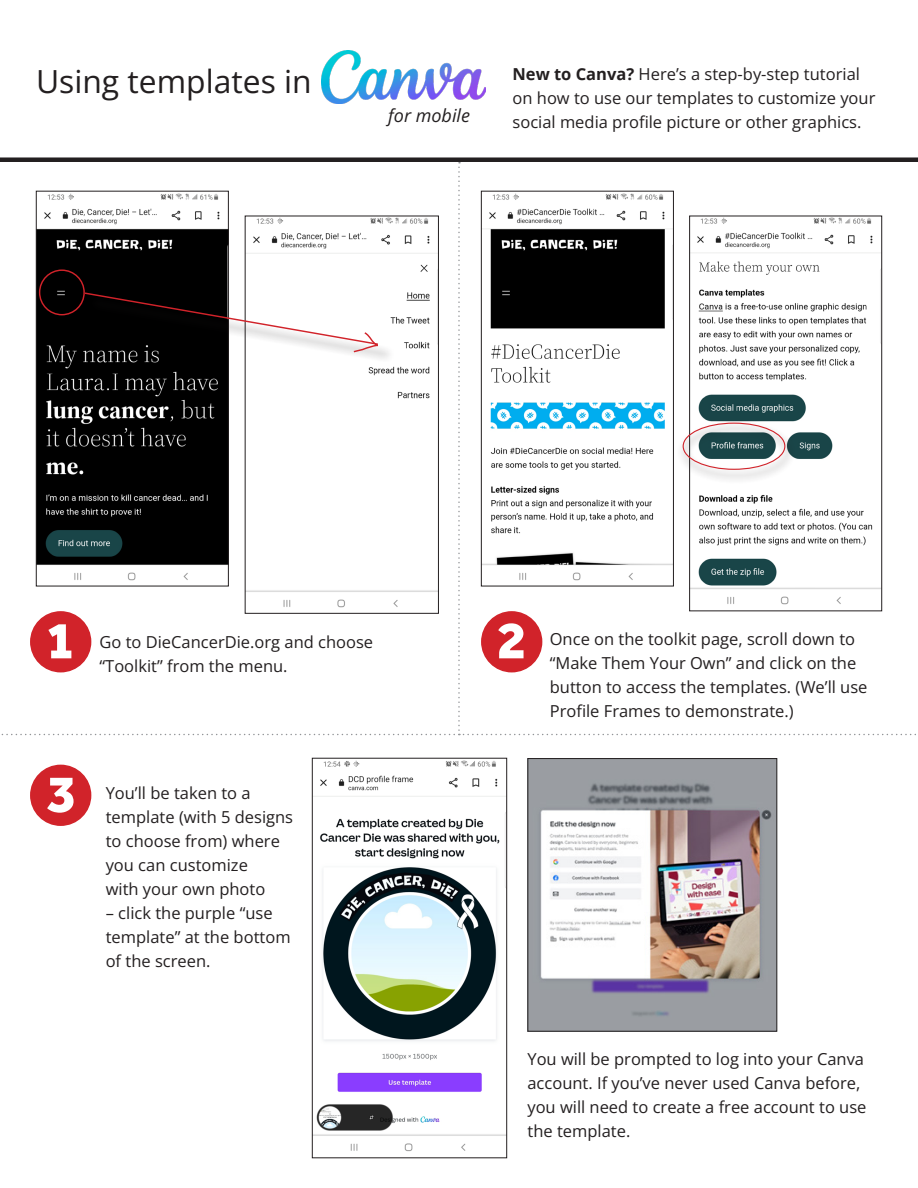
<style>
.page{position:relative;width:918px;height:1188px;background:#fff}
.page>*{position:absolute;margin:0;border:0;box-sizing:border-box;transform-origin:0 0}
.t1{font:800 54px "Effra";color:#fff}
.t2{font:31.8px "Open Sans";color:#231f20}
.t3{font:italic 18px "Open Sans";color:#231f20}
.t4{font:16.5px/24px "Open Sans";color:#231f20}
.s1{font-weight:700}
</style>
<div class="page">
<svg style="left:1px;top:162px;width:915px;height:573px"></svg>
<img style="left:314px;top:760px;width:191px;height:392px">
<div style="left:312px;top:758px;width:195px;height:400px;border:1px solid #231f20"></div>
<div style="left:0;top:157px;width:918px;height:5px;background:#231f20"></div>
<img style="left:322px;top:51px;width:164px;height:52px">
<div style="left:482px;top:612px;width:60px;height:60px;background:#d1232a;border-radius:50%"></div>
<div style="left:481px;top:611px;width:61px;height:61px;border:2px solid #d1232a;border-radius:50%"></div>
<div style="left:31px;top:765px;width:60px;height:60px;background:#d1232a;border-radius:50%"></div>
<div style="left:30px;top:765px;width:61px;height:61px;border:2px solid #d1232a;border-radius:50%"></div>
<img style="left:529px;top:760px;width:246px;height:270px">
<div style="left:527px;top:758px;width:250px;height:274px;border:1px solid #231f20"></div>
<p class="t2" style="left:36px;top:60px;width:277px">Using templates in</p>
<p class="t4" style="left:513px;top:62px;width:364px"><span class="s1">New to Canva?</span> Here’s a step-by-step tutorial on how to use our templates to customize your social media profile picture or other graphics.</p>
<p class="t3" style="left:388px;top:103px;width:83px">for mobile</p>
<p class="t1" style="left:497px;top:607px;width:30px">2</p>
<p class="t1" style="left:48px;top:607px;width:27px">1</p>
<p class="t4" style="left:550px;top:627px;width:319px">Once on the toolkit page, scroll down to “Make Them Your Own” and click on the button to access the templates. (We’ll use Profile Frames to demonstrate.)</p>
<p class="t4" style="left:100px;top:630px;width:275px">Go to DieCancerDie.org and choose “Toolkit” from the menu.</p>
<p class="t1" style="left:47px;top:760px;width:31px">3</p>
<p class="t4" style="left:106px;top:781px;width:189px">You’ll be taken to a template (with 5 designs to choose from) where you can customize<br>with your own photo</p>
<p class="t4" style="left:106px;top:901px;width:186px">– click the purple “use template” at the bottom of the screen.</p>
<p class="t4" style="left:527px;top:1047px;width:341px">You will be prompted to log into your Canva account. If you’ve never used Canva before, you will need to create a free account to use the template.</p>
</div>
